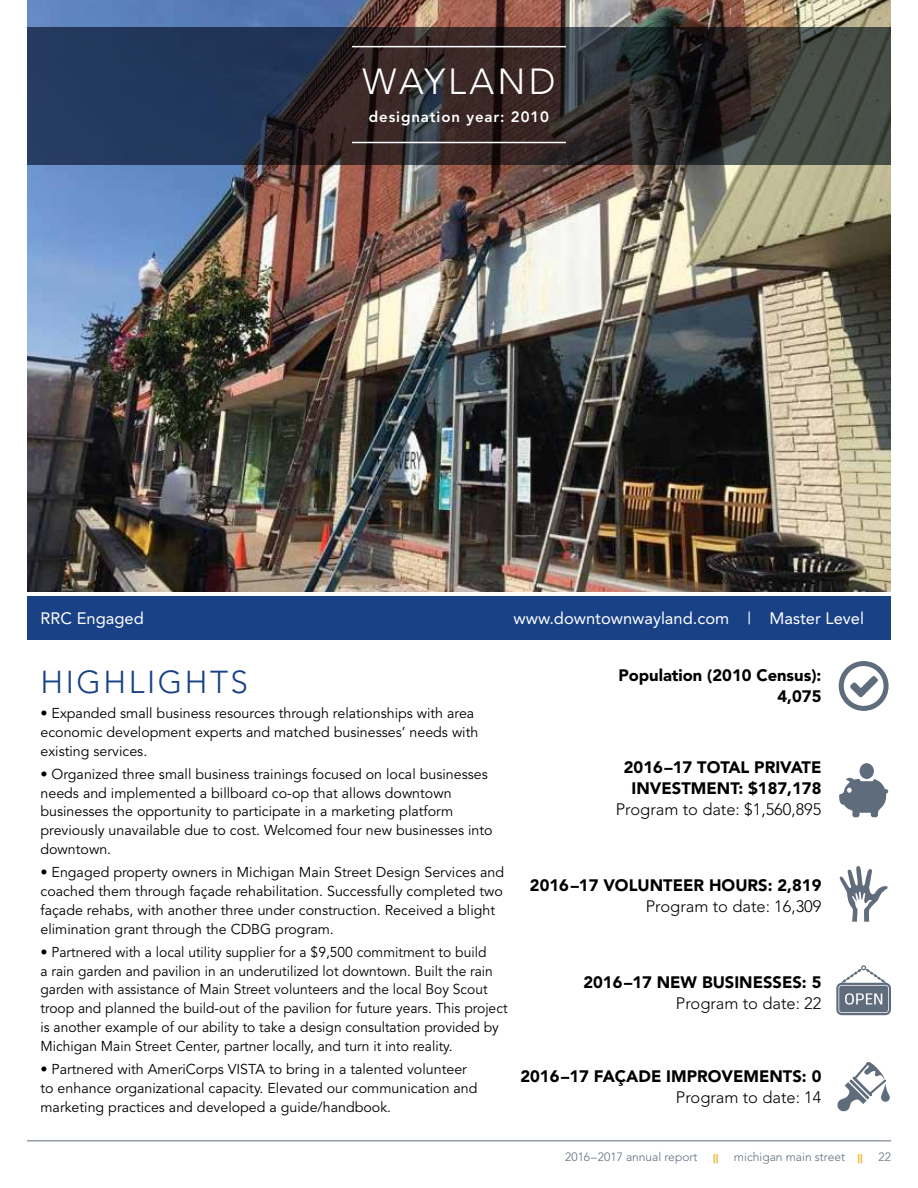
<style>
.page{position:relative;width:918px;height:1188px;background:#fff}
.page>*{position:absolute;margin:0;border:0;box-sizing:border-box;transform-origin:0 0}
.t1{font:300 36px "Avenir";letter-spacing:.09em;color:#fff}
.t2{font:300 31.5px "Avenir";letter-spacing:.08em;color:#184186}
.t3{font:900 16.5px/21px "Avenir";color:#000;text-align:center}
.t4{font:300 16.5px "Avenir";color:#000}
.t5{font:16.5px "Avenir";color:#fff}
.t6{font:800 15px "Avenir";letter-spacing:.06em;color:#fff}
.t7{font:14.25px/18.8px "Avenir";color:#000}
.t8{font:300 12px "Avenir";color:#5f6c7c}
.t9{font:900 12px "Avenir";color:#f3bc48}
.s1{font-size:13.8px}
.s2{font-weight:900;color:#f3bc48}
</style>
<div class="page">
<img style="left:27px;top:0;width:864px;height:592px">
<svg style="left:839px;top:661px;width:50px;height:50px"></svg>
<svg style="left:839px;top:866px;width:49px;height:56px"></svg>
<svg style="left:836px;top:965px;width:55px;height:50px"></svg>
<svg style="left:27px;top:27px;width:864px;height:137px;background:#2e313b"></svg>
<svg style="left:839px;top:763px;width:49px;height:54px"></svg>
<svg style="left:837px;top:1062px;width:53px;height:50px"></svg>
<hr style="left:27px;top:1140px;width:864px;height:1px;background:#5f6c7c">
<hr style="left:352px;top:142px;width:214px;height:1px;background:#fff">
<hr style="left:352px;top:46px;width:214px;height:1px;background:#fff">
<div style="left:27px;top:596px;width:864px;height:44px;background:#184186"></div>
<h1 class="t1" style="left:363px;top:60px;width:194px">WAYLAND</h1>
<p class="t5" style="left:41px;top:608px;width:105px">RRC Engaged</p>
<p class="t6" style="left:369px;top:108px;width:182px">designation year: 2010</p>
<p class="t5" style="left:514px;top:608px;width:352px">www.downtownwayland.com | Master Level</p>
<p class="t3" style="left:618px;top:665px;width:205px;text-align:right">Population (2010 Census):<br>4,075</p>
<h2 class="t2" style="left:40px;top:663px;width:209px">HIGHLIGHTS</h2>
<p class="t7" style="left:40px;top:704px;width:439px">• Expanded small business resources through relationships with area economic development experts and matched businesses’ needs with existing services.</p>
<p class="t7" style="left:40px;top:765px;width:454px">• Organized three small business trainings focused on local businesses needs and implemented a billboard co-op that allows downtown businesses the opportunity to participate in a marketing platform previously unavailable due to cost. Welcomed four new businesses into downtown.</p>
<p class="t7" style="left:40px;top:863px;width:465px">• Engaged property owners in Michigan Main Street Design Services and coached them through façade rehabilitation. Successfully completed two façade rehabs, with another three under construction. Received a blight elimination grant through the CDBG program.</p>
<p class="t7" style="left:40px;top:943px;width:469px">• Partnered with a local utility supplier for a $9,500 commitment to build<br>a rain garden and pavilion in an underutilized lot downtown. Built the rain garden with assistance of Main Street volunteers and the local Boy Scout troop and planned the build-out of the pavilion for future years. This project is another example of our ability to take a design consultation provided by Michigan Main Street Center, partner locally, and turn it into reality.</p>
<p class="t7" style="left:40px;top:1060px;width:439px">• Partnered with AmeriCorps VISTA to bring in a talented volunteer to enhance organizational capacity. Elevated our communication and marketing practices and developed a guide/handbook<span class="s1">.</span></p>
<p class="t3" style="left:520px;top:1066px;width:303px">2016–17 FAÇADE IMPROVEMENTS: 0</p>
<p class="t3" style="left:624px;top:757px;width:199px">2016–17 TOTAL PRIVATE<br>INVESTMENT: $187,178</p>
<p class="t4" style="left:616px;top:800px;width:207px">Program to date: $1,560,895</p>
<p class="t3" style="left:530px;top:875px;width:293px">2016–17 VOLUNTEER HOURS: 2,819</p>
<p class="t4" style="left:646px;top:897px;width:177px">Program to date: 16,309</p>
<p class="t3" style="left:583px;top:971px;width:240px">2016–17 NEW BUSINESSES: 5</p>
<p class="t4" style="left:676px;top:993px;width:147px">Program to date: 22</p>
<p class="t4" style="left:676px;top:1088px;width:147px">Program to date: 14</p>
<p class="t8" style="left:565px;top:1150px;width:134px">2016–2017 annual report</p>
<p class="t9" style="left:713px;top:1151px;width:7px">||</p>
<p class="t8" style="left:734px;top:1150px;width:130px">michigan main street <span class="s2">||</span></p>
<p class="t8" style="left:879px;top:1150px;width:14px">22</p>
</div>
